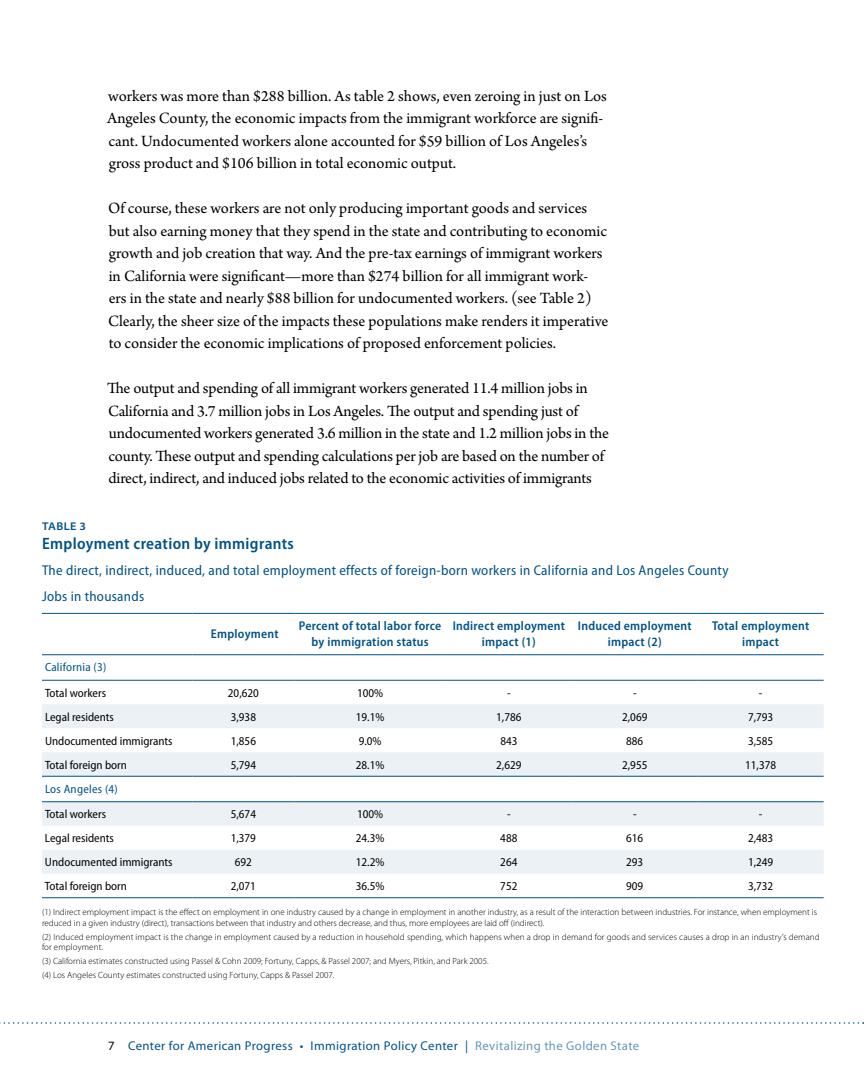
<style>
.page{position:relative;width:864px;height:1080px;background:#fff}
.page>*{position:absolute;margin:0;border:0;box-sizing:border-box;transform-origin:0 0}
.t1{font:16.5px/22.5px "Arno Pro";letter-spacing:-.005em;color:#000}
.t2{font:600 semi-condensed 16.5px "Myriad Pro";letter-spacing:.02em;color:#005288}
.t3{font:semi-condensed 14.25px/26.1px "Myriad Pro";letter-spacing:.02em;color:#005288}
.t4{font:600 semi-condensed 12.75px/15.3px "Myriad Pro";letter-spacing:.02em;color:#005288;text-align:center}
.t5{font:12.75px "Myriad Pro";letter-spacing:.03em;color:#005288}
.t6{font:semi-condensed 12px "Myriad Pro";color:#000}
.t7{font:semi-condensed 12px "Myriad Pro";letter-spacing:.02em;color:#005288}
.t8{font:600 semi-expanded 11.25px "Myriad Pro";letter-spacing:.04em;color:#005288}
.t9{font:300 9px/10.8px "Myriad Pro";color:#000}
.s1{color:#000}
.s2{color:#6697b8}
</style>
<div class="page">
<svg style="left:0;top:1022px;width:864px;height:2px"></svg>
<svg style="left:42px;top:704px;width:782px;height:170px;fill:#ebf1f5"></svg>
<hr style="left:42px;top:654px;width:150px;height:1px;background:#005288">
<hr style="left:192px;top:654px;width:102px;height:1px;background:#005288">
<hr style="left:294px;top:654px;width:152px;height:1px;background:#005288">
<hr style="left:446px;top:654px;width:126px;height:1px;background:#005288">
<hr style="left:572px;top:654px;width:126px;height:1px;background:#005288">
<hr style="left:698px;top:654px;width:126px;height:1px;background:#005288">
<hr style="left:42px;top:776px;width:150px;height:1px;background:#005288">
<hr style="left:192px;top:776px;width:102px;height:1px;background:#005288">
<hr style="left:294px;top:776px;width:152px;height:1px;background:#005288">
<hr style="left:446px;top:776px;width:126px;height:1px;background:#005288">
<hr style="left:572px;top:776px;width:126px;height:1px;background:#005288">
<hr style="left:698px;top:776px;width:126px;height:1px;background:#005288">
<hr style="left:42px;top:613px;width:150px;height:1px;background:#005288">
<hr style="left:192px;top:613px;width:102px;height:1px;background:#005288">
<hr style="left:294px;top:613px;width:152px;height:1px;background:#005288">
<hr style="left:446px;top:613px;width:126px;height:1px;background:#005288">
<hr style="left:572px;top:613px;width:126px;height:1px;background:#005288">
<hr style="left:698px;top:613px;width:126px;height:1px;background:#005288">
<hr style="left:42px;top:680px;width:150px;height:1px;background:#005288">
<hr style="left:192px;top:680px;width:102px;height:1px;background:#005288">
<hr style="left:294px;top:680px;width:152px;height:1px;background:#005288">
<hr style="left:446px;top:680px;width:126px;height:1px;background:#005288">
<hr style="left:572px;top:680px;width:126px;height:1px;background:#005288">
<hr style="left:698px;top:680px;width:126px;height:1px;background:#005288">
<hr style="left:42px;top:801px;width:150px;height:1px;background:#005288">
<hr style="left:192px;top:801px;width:102px;height:1px;background:#005288">
<hr style="left:294px;top:801px;width:152px;height:1px;background:#005288">
<hr style="left:446px;top:801px;width:126px;height:1px;background:#005288">
<hr style="left:572px;top:801px;width:126px;height:1px;background:#005288">
<hr style="left:698px;top:801px;width:126px;height:1px;background:#005288">
<hr style="left:42px;top:897px;width:150px;height:1px;background:#005288">
<hr style="left:192px;top:897px;width:102px;height:1px;background:#005288">
<hr style="left:294px;top:897px;width:152px;height:1px;background:#005288">
<hr style="left:446px;top:897px;width:126px;height:1px;background:#005288">
<hr style="left:572px;top:897px;width:126px;height:1px;background:#005288">
<hr style="left:698px;top:897px;width:126px;height:1px;background:#005288">
<p class="t1" style="left:107px;top:85px;width:501px">workers was more than $288 billion. As table 2 shows, even zeroing in just on Los Angeles County, the economic impacts from the immigrant workforce are signifi&shy;cant. Undocumented workers alone accounted for $59 billion of Los Angeles’s gross product and $106 billion in total economic output.</p>
<p class="t1" style="left:108px;top:198px;width:502px">Of course, these workers are not only producing important goods and services but also earning money that they spend in the state and contributing to economic growth and job creation that way. And the pre-tax earnings of immigrant workers in California were significant—more than $274 billion for all immigrant work&shy;ers in the state and nearly $88 billion for undocumented workers. (see Table 2)<br>Clearly, the sheer size of the impacts these populations make renders it imperative to consider the economic implications of proposed enforcement policies.</p>
<p class="t1" style="left:107px;top:378px;width:503px">The output and spending of all immigrant workers generated 11.4 million jobs in California and 3.7 million jobs in Los Angeles. The output and spending just of undocumented workers generated 3.6 million in the state and 1.2 million jobs in the county. These output and spending calculations per job are based on the number of direct, indirect, and induced jobs related to the economic activities of immigrants</p>
<p class="t8" style="left:42px;top:520px;width:46px">Table 3</p>
<p class="t2" style="left:42px;top:535px;width:253px">Employment creation by immigrants</p>
<p class="t3" style="left:42px;top:558px;width:688px">The direct, indirect, induced, and total employment effects of foreign-born workers in California and Los Angeles County<br>Jobs in thousands</p>
<p class="t4" style="left:211px;top:626px;width:69px">Employment</p>
<p class="t4" style="left:299px;top:619px;width:144px">Percent of total labor force by immigration status</p>
<p class="t4" style="left:453px;top:619px;width:114px">Indirect employment impact (1)</p>
<p class="t4" style="left:578px;top:619px;width:116px">Induced employment impact (2)</p>
<p class="t4" style="left:712px;top:619px;width:99px">Total employment impact</p>
<p class="t7" style="left:45px;top:661px;width:63px">California (3)</p>
<p class="t6" style="left:45px;top:686px;width:63px">Total workers</p>
<p class="t6" style="left:228px;top:686px;width:32px">20,620</p>
<p class="t6" style="left:357px;top:686px;width:28px">100%</p>
<p class="t6" style="left:507px;top:686px;width:5px">-</p>
<p class="t6" style="left:633px;top:686px;width:5px">-</p>
<p class="t6" style="left:759px;top:686px;width:5px">-</p>
<p class="t6" style="left:45px;top:710px;width:70px">Legal residents</p>
<p class="t6" style="left:231px;top:710px;width:27px">3,938</p>
<p class="t6" style="left:356px;top:710px;width:30px">19.1%</p>
<p class="t6" style="left:496px;top:710px;width:27px">1,786</p>
<p class="t6" style="left:622px;top:710px;width:27px">2,069</p>
<p class="t6" style="left:748px;top:710px;width:27px">7,793</p>
<p class="t6" style="left:45px;top:734px;width:129px">Undocumented immigrants</p>
<p class="t6" style="left:231px;top:734px;width:27px">1,856</p>
<p class="t6" style="left:359px;top:734px;width:24px">9.0%</p>
<p class="t6" style="left:500px;top:734px;width:19px">843</p>
<p class="t6" style="left:626px;top:734px;width:19px">886</p>
<p class="t6" style="left:748px;top:734px;width:27px">3,585</p>
<p class="t6" style="left:45px;top:758px;width:83px">Total foreign born</p>
<p class="t6" style="left:231px;top:758px;width:27px">5,794</p>
<p class="t6" style="left:356px;top:758px;width:30px">28.1%</p>
<p class="t6" style="left:496px;top:758px;width:27px">2,629</p>
<p class="t6" style="left:622px;top:758px;width:27px">2,955</p>
<p class="t6" style="left:745px;top:758px;width:32px">11,378</p>
<p class="t7" style="left:45px;top:782px;width:74px">Los Angeles (4)</p>
<p class="t6" style="left:45px;top:808px;width:63px">Total workers</p>
<p class="t6" style="left:231px;top:808px;width:27px">5,674</p>
<p class="t6" style="left:357px;top:808px;width:28px">100%</p>
<p class="t6" style="left:507px;top:808px;width:5px">-</p>
<p class="t6" style="left:633px;top:808px;width:5px">-</p>
<p class="t6" style="left:759px;top:808px;width:5px">-</p>
<p class="t6" style="left:45px;top:832px;width:70px">Legal residents</p>
<p class="t6" style="left:231px;top:832px;width:27px">1,379</p>
<p class="t6" style="left:356px;top:832px;width:30px">24.3%</p>
<p class="t6" style="left:500px;top:832px;width:19px">488</p>
<p class="t6" style="left:626px;top:832px;width:19px">616</p>
<p class="t6" style="left:748px;top:832px;width:27px">2,483</p>
<p class="t6" style="left:45px;top:856px;width:129px">Undocumented immigrants</p>
<p class="t6" style="left:235px;top:856px;width:19px">692</p>
<p class="t6" style="left:356px;top:856px;width:30px">12.2%</p>
<p class="t6" style="left:500px;top:856px;width:19px">264</p>
<p class="t6" style="left:626px;top:856px;width:19px">293</p>
<p class="t6" style="left:748px;top:856px;width:27px">1,249</p>
<p class="t6" style="left:45px;top:880px;width:83px">Total foreign born</p>
<p class="t6" style="left:231px;top:880px;width:27px">2,071</p>
<p class="t6" style="left:356px;top:880px;width:30px">36.5%</p>
<p class="t6" style="left:500px;top:880px;width:19px">752</p>
<p class="t6" style="left:626px;top:880px;width:19px">909</p>
<p class="t6" style="left:748px;top:880px;width:27px">3,732</p>
<p class="t9" style="left:42px;top:907px;width:777px">(1) Indirect employment impact is the effect on employment in one industry caused by a change in employment in another industry, as a result of the interaction between industries. For instance, when employment is reduced in a given industry (direct), transactions between that industry and others decrease, and thus, more employees are laid off (indirect).</p>
<p class="t9" style="left:42px;top:931px;width:779px">(2) Induced employment impact is the change in employment caused by a reduction in household spending, which happens when a drop in demand for goods and services causes a drop in an industry’s demand for employment.</p>
<p class="t9" style="left:42px;top:954px;width:448px;line-height:13.8px">(3) California estimates constructed using Passel &amp; Cohn 2009; Fortuny, Capps, &amp; Passel 2007; and Myers, Pitkin, and Park 2005. (4) Los Angeles County estimates constructed using Fortuny, Capps &amp; Passel 2007.</p>
<p class="t5" style="left:108px;top:1038px;width:533px"><span class="s1">7</span> Center for American Progress • Immigration Policy Center | <span class="s2">Revitalizing the Golden State</span></p>
</div>
